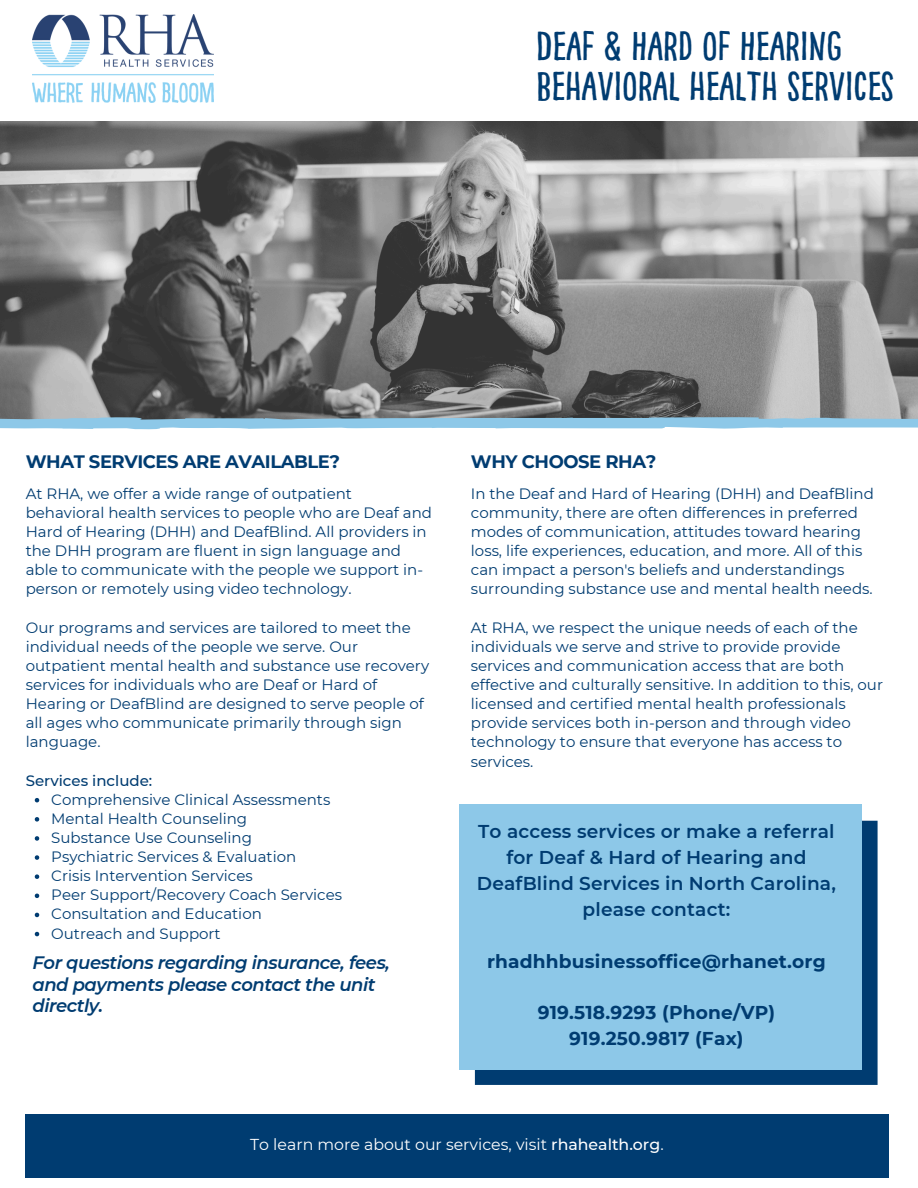
<style>
.page{position:relative;width:918px;height:1188px;background:#fff}
.page>*{position:absolute;margin:0;border:0;box-sizing:border-box;transform-origin:0 0}
.t1{font:39.9px/39.9px "Pinto NO 01";color:#003c71}
.t2{font:600 18.6px/25.8px "Montserrat";letter-spacing:.01em;color:#003c71;text-align:center}
.t3{font:700 18.6px/25.8px "Montserrat";letter-spacing:.01em;color:#003c71;text-align:center}
.t4{font:italic 600 18px/21.3px "Montserrat";letter-spacing:-.025em;color:#003c71}
.t5{font:700 18px "Montserrat";letter-spacing:-.025em;color:#003c71}
.t6{font:15.75px "Montserrat";color:#fff}
.t7{font:15px/19.2px "Montserrat";color:#003c71}
.t8{font:500 15px "Montserrat";color:#003c71}
.s1{font-weight:500}
</style>
<div class="page">
<svg style="left:475px;top:821px;width:403px;height:264px;background:#064175"></svg>
<div style="left:459px;top:805px;width:403px;height:264px;background:#8dc8e8"></div>
<div style="left:26px;top:1114px;width:863px;height:64px;background:#003c71"></div>
<svg style="left:0;top:14px;width:918px;height:415px"></svg>
<svg style="left:35px;top:798px;width:4px;height:4px"></svg>
<svg style="left:35px;top:817px;width:4px;height:5px"></svg>
<svg style="left:35px;top:836px;width:4px;height:5px"></svg>
<svg style="left:35px;top:855px;width:4px;height:5px"></svg>
<svg style="left:35px;top:874px;width:4px;height:5px"></svg>
<svg style="left:35px;top:894px;width:4px;height:4px"></svg>
<svg style="left:35px;top:913px;width:4px;height:4px"></svg>
<svg style="left:35px;top:932px;width:4px;height:4px"></svg>
<p class="t1" style="left:536px;top:24px;width:360px">DEAF &amp; HARD OF HEARING<br>BEHAVIORAL HEALTH SERVICES</p>
<p class="t5" style="left:26px;top:451px;width:316px">WHAT SERVICES ARE AVAILABLE?</p>
<h1 class="t7" style="left:26px;top:484px;width:408px">At RHA, we offer a wide range of outpatient behavioral health services to people who are Deaf and Hard of Hearing (DHH) and DeafBlind. All providers in the DHH program are fluent in sign language and able to communicate with the people we support in&shy;person or remotely using video technology.</h1>
<p class="t7" style="left:26px;top:618px;width:405px">Our programs and services are tailored to meet the individual needs of the people we serve. Our outpatient mental health and substance use recovery services for individuals who are Deaf or Hard of Hearing or DeafBlind are designed to serve people of all ages who communicate primarily through sign language.</p>
<h2 class="t8" style="left:26px;top:771px;width:128px">Services include:</h2>
<h2 class="t7" style="left:51px;top:790px;width:281px">Comprehensive Clinical Assessments</h2>
<p class="t7" style="left:51px;top:809px;width:198px">Mental Health Counseling</p>
<p class="t7" style="left:51px;top:828px;width:202px">Substance Use Counseling</p>
<h4 class="t7" style="left:51px;top:847px;width:247px">Psychiatric Services &amp; Evaluation</h4>
<p class="t7" style="left:51px;top:866px;width:203px">Crisis Intervention Services</p>
<p class="t7" style="left:51px;top:885px;width:292px">Peer Support/Recovery Coach Services</p>
<p class="t7" style="left:51px;top:904px;width:212px">Consultation and Education</p>
<p class="t7" style="left:51px;top:924px;width:171px">Outreach and Support</p>
<h3 class="t4" style="left:33px;top:952px;width:359px">For questions regarding insurance, fees, and payments please contact the unit directly.</h3>
<h3 class="t5" style="left:471px;top:451px;width:187px">WHY CHOOSE RHA?</h3>
<p class="t7" style="left:471px;top:484px;width:404px">In the Deaf and Hard of Hearing (DHH) and DeafBlind community, there are often differences in preferred modes of communication, attitudes toward hearing loss, life experiences, education, and more. All of this can impact a person's beliefs and understandings surrounding substance use and mental health needs.</p>
<p class="t7" style="left:471px;top:618px;width:414px">At RHA, we respect the unique needs of each of the individuals we serve and strive to provide provide services and communication access that are both effective and culturally sensitive. In addition to this, our licensed and certified mental health professionals provide services both in-person and through video technology to ensure that everyone has access to services.</p>
<p class="t2" style="left:477px;top:819px;width:361px">To access services or make a referral for Deaf &amp; Hard of Hearing and<br>DeafBlind Services in North Carolina, please contact:</p>
<p class="t3" style="left:487px;top:948px;width:340px">rhadhhbusinessoffice@rhanet.org</p>
<p class="t3" style="left:538px;top:1000px;width:239px">919.518.9293 (Phone/VP)<br>919.250.9817 (Fax)</p>
<h3 class="t6" style="left:250px;top:1135px;width:415px">To learn more about our services, visit <span class="s1">rhahealth.org</span>.</h3>
</div>
